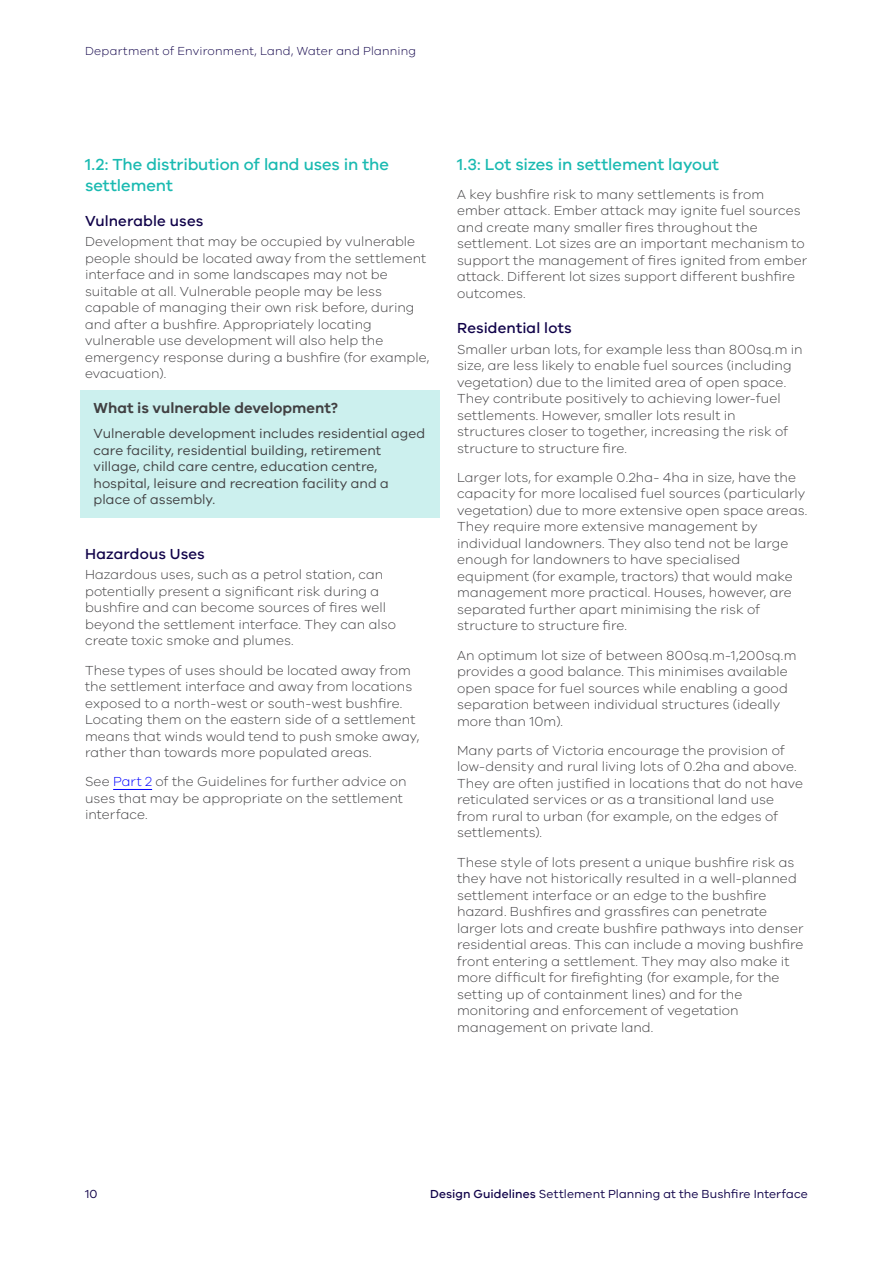
<style>
.page{position:relative;width:893px;height:1263px;background:#fff}
.page>*{position:absolute;margin:0;border:0;box-sizing:border-box;transform-origin:0 0}
.t1{font:500 16.5px/21px "VIC";color:#1abab1}
.t2{font:500 15px "VIC";letter-spacing:.01em;color:#100249}
.t3{font:600 15px "VIC";color:#414042}
.t4{font:300 13.5px/16.5px "VIC";letter-spacing:.005em;color:#414042}
.t5{font:13.5px/16.5px "VIC";letter-spacing:.005em;color:#414042}
.t6{font:12px "VIC";letter-spacing:.01em;color:#100249}
.t7{font:300 12px "VIC";letter-spacing:.015em;color:#100249}
.s1{color:#00f}
.s2{font-weight:500}
</style>
<div class="page">
<div style="left:81px;top:390px;width:359px;height:37px;background:#ccf0ee"></div>
<div style="left:81px;top:416px;width:359px;height:102px;background:#ccf0ee"></div>
<hr style="left:113px;top:789px;width:39px;height:1px;background:#00f">
<p class="t7" style="left:85px;top:43px;width:333px">Department of Environment, Land, Water and Planning</p>
<p class="t1" style="left:85px;top:153px;width:305px">1.2: The distribution of land uses in the settlement</p>
<p class="t2" style="left:85px;top:212px;width:120px">Vulnerable uses</p>
<p class="t4" style="left:85px;top:233px;width:346px">Development that may be occupied by vulnerable people should be located away from the settlement interface and in some landscapes may not be suitable at all. Vulnerable people may be less capable of managing their own risk before, during and after a bushfire. Appropriately locating vulnerable use development will also help the emergency response during a bushfire (for example, evacuation).</p>
<p class="t3" style="left:94px;top:399px;width:246px">What is vulnerable development?</p>
<p class="t5" style="left:94px;top:425px;width:333px">Vulnerable development includes residential aged care facility, residential building, retirement village, child care centre, education centre, hospital, leisure and recreation facility and a place of assembly.</p>
<p class="t2" style="left:85px;top:545px;width:121px">Hazardous Uses</p>
<p class="t4" style="left:85px;top:566px;width:312px">Hazardous uses, such as a petrol station, can potentially present a significant risk during a bushfire and can become sources of fires well beyond the settlement interface. They can also create toxic smoke and plumes.</p>
<p class="t4" style="left:85px;top:661px;width:336px">These types of uses should be located away from the settlement interface and away from locations exposed to a north-west or south-west bushfire.<br>Locating them on the eastern side of a settlement means that winds would tend to push smoke away, rather than towards more populated areas.</p>
<p class="t4" style="left:85px;top:773px;width:323px">See <span class="s1">Part 2</span> of the Guidelines for further advice on uses that may be appropriate on the settlement interface.</p>
<p class="t1" style="left:457px;top:153px;width:264px">1.3: Lot sizes in settlement layout</p>
<p class="t4" style="left:457px;top:186px;width:352px">A key bushfire risk to many settlements is from ember attack. Ember attack may ignite fuel sources and create many smaller fires throughout the settlement. Lot sizes are an important mechanism to support the management of fires ignited from ember attack. Different lot sizes support different bushfire outcomes.</p>
<p class="t2" style="left:457px;top:319px;width:116px">Residential lots</p>
<p class="t4" style="left:457px;top:340px;width:347px">Smaller urban lots, for example less than 800sq.m in size, are less likely to enable fuel sources (including vegetation) due to the limited area of open space.<br>They contribute positively to achieving lower-fuel settlements. However, smaller lots result in structures closer to together, increasing the risk of structure to structure fire.</p>
<p class="t4" style="left:457px;top:469px;width:352px">Larger lots, for example 0.2ha- 4ha in size, have the capacity for more localised fuel sources (particularly vegetation) due to more extensive open space areas.<br>They require more extensive management by individual landowners. They also tend not be large enough for landowners to have specialised equipment (for example, tractors) that would make management more practical. Houses, however, are separated further apart minimising the risk of structure to structure fire.</p>
<p class="t4" style="left:457px;top:646px;width:341px">An optimum lot size of between 800sq.m-1,200sq.m provides a good balance. This minimises available open space for fuel sources while enabling a good separation between individual structures (ideally more than 10m).</p>
<p class="t4" style="left:457px;top:742px;width:347px">Many parts of Victoria encourage the provision of low-density and rural living lots of 0.2ha and above.<br>They are often justified in locations that do not have reticulated services or as a transitional land use from rural to urban (for example, on the edges of settlements).</p>
<p class="t4" style="left:457px;top:853px;width:348px">These style of lots present a unique bushfire risk as they have not historically resulted in a well-planned settlement interface or an edge to the bushfire hazard. Bushfires and grassfires can penetrate larger lots and create bushfire pathways into denser residential areas. This can include a moving bushfire front entering a settlement. They may also make it more difficult for firefighting (for example, for the setting up of containment lines) and for the monitoring and enforcement of vegetation management on private land.</p>
<p class="t6" style="left:85px;top:1187px;width:14px">10</p>
<p class="t6" style="left:430px;top:1187px;width:379px"><span class="s2">Design Guidelines</span> Settlement Planning at the Bushfire Interface</p>
</div>
